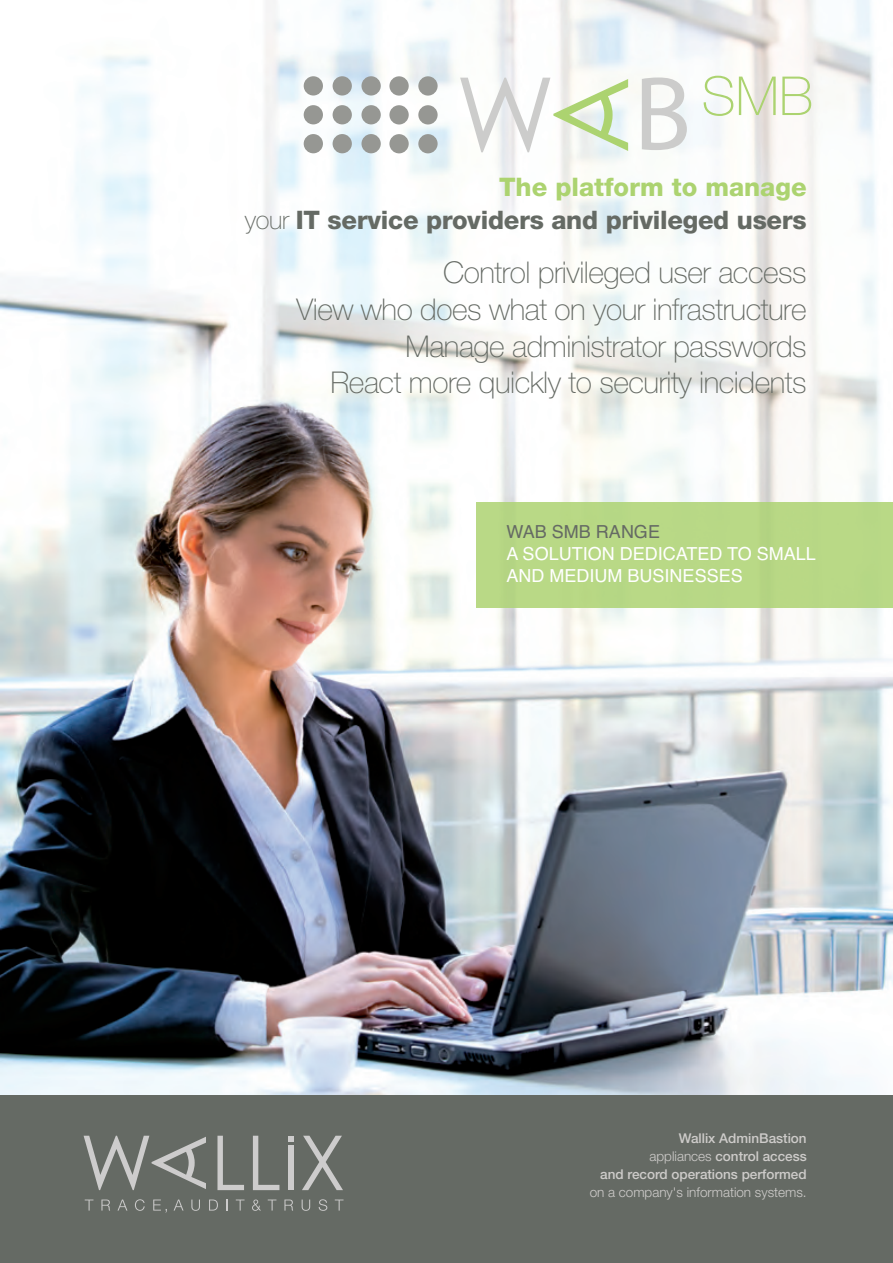
<style>
.page{position:relative;width:893px;height:1263px;background:#fff}
.page>*{position:absolute;margin:0;border:0;box-sizing:border-box;transform-origin:0 0}
.t1{font:100 53.85px "Helvetica Neue";color:#acd370}
.t2{font:100 30px/36.8px "Helvetica Neue";letter-spacing:-.015em;color:#656a64;text-align:right}
.t3{font:800 25.5px/33.3px "Helvetica Neue";letter-spacing:-.01em;color:#656a64;text-align:right}
.t4{font:18px/21.6px "Helvetica";color:#fff}
.t5{font:18px "Helvetica";color:#656a64}
.t6{font:500 13.5px/18px "Helvetica Neue";color:#ceccca;text-align:right}
.t7{font:300 13.5px "Helvetica Neue";color:#ceccca}
.s1{color:#acd370}
.s2{font-weight:100}
.s3{font-weight:300}
</style>
<div class="page">
<img style="left:0;top:0;width:893px;height:1095px">
<img style="left:280px;top:0;width:613px;height:677px">
<div style="left:0;top:1095px;width:893px;height:168px;background:#656a64"></div>
<svg style="left:84px;top:1136px;width:122px;height:54px"></svg>
<svg style="left:217px;top:1136px;width:27px;height:54px"></svg>
<svg style="left:253px;top:1136px;width:26px;height:54px"></svg>
<div style="left:288px;top:1145px;width:5px;height:45px;background:#cdcccc"></div>
<svg style="left:302px;top:1136px;width:41px;height:54px"></svg>
<svg style="left:288px;top:1136px;width:5px;height:6px"></svg>
<svg style="left:85px;top:1199px;width:8px;height:11px"></svg>
<svg style="left:101px;top:1199px;width:9px;height:11px"></svg>
<svg style="left:118px;top:1199px;width:9px;height:11px"></svg>
<svg style="left:135px;top:1199px;width:10px;height:12px"></svg>
<svg style="left:153px;top:1199px;width:14px;height:14px"></svg>
<svg style="left:174px;top:1199px;width:10px;height:11px"></svg>
<svg style="left:191px;top:1199px;width:9px;height:12px"></svg>
<svg style="left:209px;top:1199px;width:9px;height:11px"></svg>
<svg style="left:236px;top:1199px;width:9px;height:11px"></svg>
<svg style="left:252px;top:1199px;width:9px;height:12px"></svg>
<svg style="left:268px;top:1199px;width:8px;height:11px"></svg>
<svg style="left:284px;top:1199px;width:9px;height:11px"></svg>
<svg style="left:302px;top:1199px;width:8px;height:12px"></svg>
<svg style="left:319px;top:1199px;width:8px;height:12px"></svg>
<svg style="left:335px;top:1199px;width:8px;height:11px"></svg>
<div style="left:476px;top:503px;width:417px;height:105px;background:#b9d886"></div>
<div style="left:304px;top:76px;width:19px;height:20px;background:#969793;border-radius:50%"></div>
<div style="left:304px;top:105px;width:19px;height:19px;background:#969793;border-radius:50%"></div>
<div style="left:304px;top:134px;width:19px;height:19px;background:#969793;border-radius:50%"></div>
<div style="left:333px;top:76px;width:19px;height:20px;background:#969793;border-radius:50%"></div>
<div style="left:333px;top:105px;width:19px;height:19px;background:#969793;border-radius:50%"></div>
<div style="left:333px;top:134px;width:19px;height:19px;background:#969793;border-radius:50%"></div>
<div style="left:361px;top:76px;width:20px;height:20px;background:#969793;border-radius:50%"></div>
<div style="left:361px;top:105px;width:20px;height:19px;background:#969793;border-radius:50%"></div>
<div style="left:361px;top:134px;width:20px;height:19px;background:#969793;border-radius:50%"></div>
<div style="left:389px;top:76px;width:20px;height:20px;background:#969793;border-radius:50%"></div>
<div style="left:389px;top:105px;width:20px;height:19px;background:#969793;border-radius:50%"></div>
<div style="left:389px;top:134px;width:20px;height:19px;background:#969793;border-radius:50%"></div>
<div style="left:418px;top:76px;width:20px;height:20px;background:#969793;border-radius:50%"></div>
<div style="left:418px;top:105px;width:20px;height:19px;background:#969793;border-radius:50%"></div>
<div style="left:418px;top:134px;width:20px;height:19px;background:#969793;border-radius:50%"></div>
<svg style="left:460px;top:78px;width:168px;height:74px"></svg>
<svg style="left:642px;top:77px;width:45px;height:73px"></svg>
<h1 class="t1" style="left:701px;top:77px;width:113px">SMB</h1>
<p class="t3" style="left:245px;top:172px;width:563px"><span class="s1">The platform to manage<br></span><span class="s2">your</span> IT service providers and privileged users</p>
<p class="t2" style="left:297px;top:257px;width:512px">Control privileged user access<br>View who does what on your infrastructure Manage administrator passwords<br>React more quickly to security incidents</p>
<p class="t5" style="left:507px;top:522px;width:155px">WAB SMB RANGE</p>
<p class="t4" style="left:507px;top:543px;width:311px">A SOLUTION DEDICATED TO SMALL<br>AND MEDIUM BUSINESSES</p>
<p class="t6" style="left:600px;top:1130px;width:208px">Wallix AdminBastion<br><span class="s3">appliances</span> control access<br>and record operations performed</p>
<p class="t7" style="left:590px;top:1187px;width:218px">on a company's information systems.</p>
</div>
